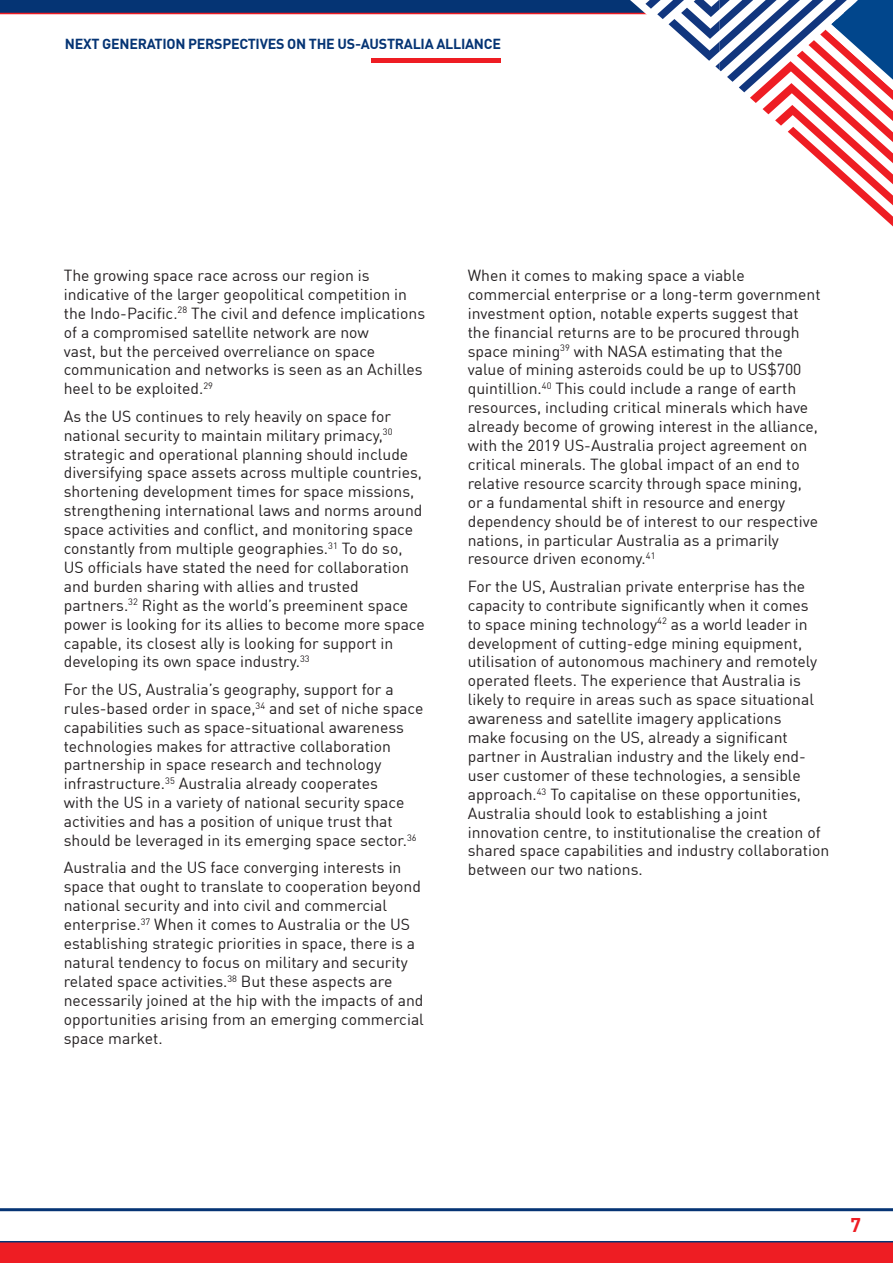
<style>
.page{position:relative;width:893px;height:1263px;background:#fff}
.page>*{position:absolute;margin:0;border:0;box-sizing:border-box;transform-origin:0 0}
.t1{font:700 19.5px "DIN Offc";color:#ee1d23}
.t2{font:15.75px/18.9px "DIN Offc";color:#231f20}
.t3{font:700 14.25px "DIN Offc";letter-spacing:-.02em;color:#053474}
</style>
<div class="page">
<hr style="left:0;top:1208px;width:893px;height:3px;background:#053474">
<div style="left:0;top:1242px;width:893px;height:21px;background:#ee1d23"></div>
<hr style="left:0;top:1241px;width:893px;height:1px;background:#053474">
<div style="left:0;top:0;width:893px;height:13px;background:#053474"></div>
<hr style="left:0;top:13px;width:893px;height:1px;background:#ee1d23">
<svg style="left:630px;top:0;width:263px;height:226px"></svg>
<div style="left:372px;top:58px;width:129px;height:5px;background:#ee1d23"></div>
<p class="t3" style="left:65px;top:35px;width:438px">NEXT GENERATION PERSPECTIVES ON THE US-AUSTRALIA ALLIANCE</p>
<p class="t2" style="left:64px;top:265px;width:363px">The growing space race across our region is indicative of the larger geopolitical competition in the Indo-Pacific.<sup>28</sup> The civil and defence implications of a compromised satellite network are now<br>vast, but the perceived overreliance on space communication and networks is seen as an Achilles heel to be exploited.<sup>29</sup></p>
<p class="t2" style="left:64px;top:406px;width:363px">As the US continues to rely heavily on space for national security to maintain military primacy,<sup>30 </sup>strategic and operational planning should include diversifying space assets across multiple countries, shortening development times for space missions, strengthening international laws and norms around space activities and conflict, and monitoring space constantly from multiple geographies.<sup>31</sup> To do so, US officials have stated the need for collaboration and burden sharing with allies and trusted partners.<sup>32</sup> Right as the world’s preeminent space power is looking for its allies to become more space capable, its closest ally is looking for support in developing its own space industry.<sup>33</sup></p>
<p class="t2" style="left:64px;top:679px;width:361px">For the US, Australia’s geography, support for a rules-based order in space,<sup>34</sup> and set of niche space capabilities such as space-situational awareness technologies makes for attractive collaboration partnership in space research and technology infrastructure.<sup>35</sup> Australia already cooperates<br>with the US in a variety of national security space activities and has a position of unique trust that should be leveraged in its emerging space sector.<sup>36</sup></p>
<p class="t2" style="left:64px;top:858px;width:362px">Australia and the US face converging interests in space that ought to translate to cooperation beyond national security and into civil and commercial enterprise.<sup>37</sup> When it comes to Australia or the US establishing strategic priorities in space, there is a natural tendency to focus on military and security related space activities.<sup>38</sup> But these aspects are necessarily joined at the hip with the impacts of and opportunities arising from an emerging commercial space market.</p>
<p class="t2" style="left:468px;top:265px;width:354px">When it comes to making space a viable commercial enterprise or a long-term government investment option, notable experts suggest that the financial returns are to be procured through space mining<sup>39</sup> with NASA estimating that the value of mining asteroids could be up to US$700 quintillion.<sup>40</sup> This could include a range of earth resources, including critical minerals which have already become of growing interest in the alliance, with the 2019 US-Australia project agreement on critical minerals. The global impact of an end to relative resource scarcity through space mining, or a fundamental shift in resource and energy dependency should be of interest to our respective nations, in particular Australia as a primarily resource driven economy.<sup>41</sup></p>
<p class="t2" style="left:468px;top:576px;width:363px">For the US, Australian private enterprise has the capacity to contribute significantly when it comes<br>to space mining technology<sup>42</sup> as a world leader in development of cutting-edge mining equipment, utilisation of autonomous machinery and remotely operated fleets. The experience that Australia is likely to require in areas such as space situational awareness and satellite imagery applications<br>make focusing on the US, already a significant partner in Australian industry and the likely end&shy;user customer of these technologies, a sensible approach.<sup>43</sup> To capitalise on these opportunities, Australia should look to establishing a joint innovation centre, to institutionalise the creation of shared space capabilities and industry collaboration between our two nations.</p>
<h1 class="t1" style="left:850px;top:1212px;width:12px">7</h1>
</div>
